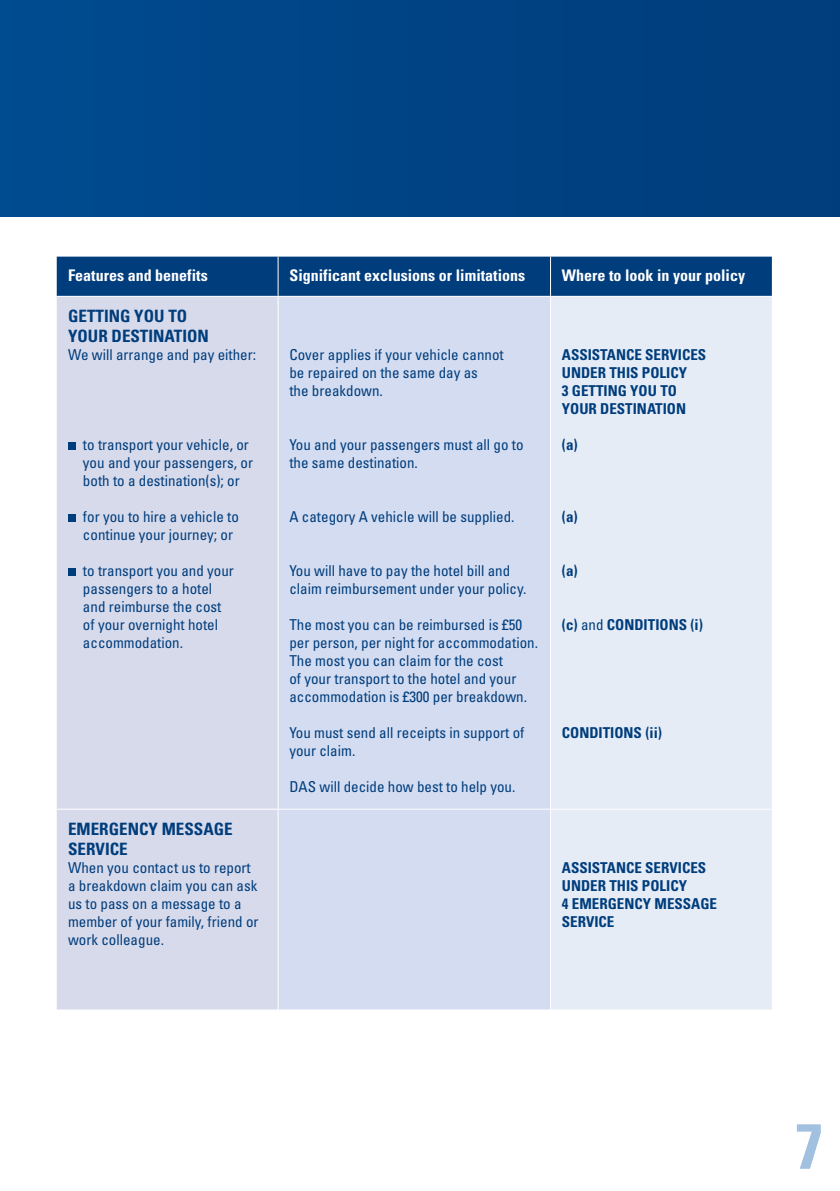
<style>
.page{position:relative;width:840px;height:1191px;background:#fff}
.page>*{position:absolute;margin:0;border:0;box-sizing:border-box;transform-origin:0 0}
.t1{font:700 condensed 63px "Univers LT Std";color:#a2c0df}
.t2{font:700 condensed 17px/20px "Univers LT Std";color:#003d7c}
.t3{font:700 condensed 16px "Univers LT Std";color:#fff}
.t4{font:condensed 15px/18px "Univers LT Std";color:#003d7c}
.t5{font:700 condensed 15px/18px "Univers LT Std";color:#003d7c}
.s1{font-weight:400}
</style>
<div class="page">
<div style="left:0;top:0;width:839px;height:217px;background:#004384"></div>
<div style="left:57px;top:257px;width:714px;height:39px;background:#003d7c"></div>
<div style="left:57px;top:297px;width:220px;height:712px;background:#d7daeb"></div>
<div style="left:278px;top:297px;width:271px;height:712px;background:#d3dcf1"></div>
<div style="left:551px;top:297px;width:220px;height:712px;background:#e5ecf6"></div>
<hr style="left:277px;top:257px;width:1px;height:39px;background:#fff">
<hr style="left:549px;top:257px;width:1px;height:39px;background:#fff">
<hr style="left:57px;top:808px;width:221px;height:1px;background:#fff">
<hr style="left:278px;top:808px;width:272px;height:1px;background:#fff">
<hr style="left:550px;top:808px;width:221px;height:1px;background:#fff">
<div style="left:68px;top:443px;width:7px;height:7px;background:#003d7c"></div>
<div style="left:68px;top:515px;width:7px;height:7px;background:#003d7c"></div>
<div style="left:68px;top:569px;width:7px;height:7px;background:#003d7c"></div>
<p class="t3" style="left:68px;top:265px;width:141px">Features and benefits</p>
<p class="t3" style="left:289px;top:265px;width:237px">Significant exclusions or limitations</p>
<p class="t3" style="left:561px;top:265px;width:185px">Where to look in your policy</p>
<p class="t2" style="left:68px;top:306px;width:142px">GETTING YOU TO<br>YOUR DESTINATION</p>
<p class="t4" style="left:68px;top:345px;width:189px">We will arrange and pay either:</p>
<p class="t4" style="left:289px;top:345px;width:216px">Cover applies if your vehicle cannot be repaired on the same day as<br>the breakdown.</p>
<p class="t5" style="left:561px;top:345px;width:146px">ASSISTANCE SERVICES<br>UNDER THIS POLICY<br>3 GETTING YOU TO<br>YOUR DESTINATION</p>
<p class="t5" style="left:561px;top:435px;width:17px">(a)</p>
<p class="t4" style="left:83px;top:435px;width:171px">to transport your vehicle, or you and your passengers, or both to a destination(s); or</p>
<p class="t4" style="left:83px;top:507px;width:157px">for you to hire a vehicle to continue your journey; or</p>
<p class="t4" style="left:83px;top:561px;width:152px">to transport you and your passengers to a hotel and reimburse the cost of your overnight hotel accommodation.</p>
<p class="t4" style="left:289px;top:435px;width:235px">You and your passengers must all go to the same destination.</p>
<p class="t5" style="left:561px;top:507px;width:17px">(a)</p>
<p class="t4" style="left:289px;top:507px;width:226px">A category A vehicle will be supplied.</p>
<p class="t5" style="left:561px;top:561px;width:17px">(a)</p>
<p class="t4" style="left:289px;top:561px;width:238px">You will have to pay the hotel bill and claim reimbursement under your policy.</p>
<p class="t4" style="left:289px;top:615px;width:250px">The most you can be reimbursed is £50 per person, per night for accommodation.<br>The most you can claim for the cost<br>of your transport to the hotel and your accommodation is £300 per breakdown.</p>
<p class="t4" style="left:289px;top:723px;width:236px">You must send all receipts in support of your claim.</p>
<p class="t4" style="left:289px;top:777px;width:227px">DAS will decide how best to help you.</p>
<p class="t5" style="left:561px;top:615px;width:142px">(c) <span class="s1">and</span> CONDITIONS (i)</p>
<p class="t5" style="left:561px;top:723px;width:102px">CONDITIONS (ii)</p>
<p class="t2" style="left:68px;top:818px;width:166px">EMERGENCY MESSAGE<br>SERVICE</p>
<p class="t4" style="left:68px;top:858px;width:192px">When you contact us to report a breakdown claim you can ask us to pass on a message to a member of your family, friend or work colleague.</p>
<p class="t5" style="left:561px;top:858px;width:157px">ASSISTANCE SERVICES<br>UNDER THIS POLICY<br>4 EMERGENCY MESSAGE<br>SERVICE</p>
<h1 class="t1" style="left:794px;top:1107px;width:29px">7</h1>
</div>
